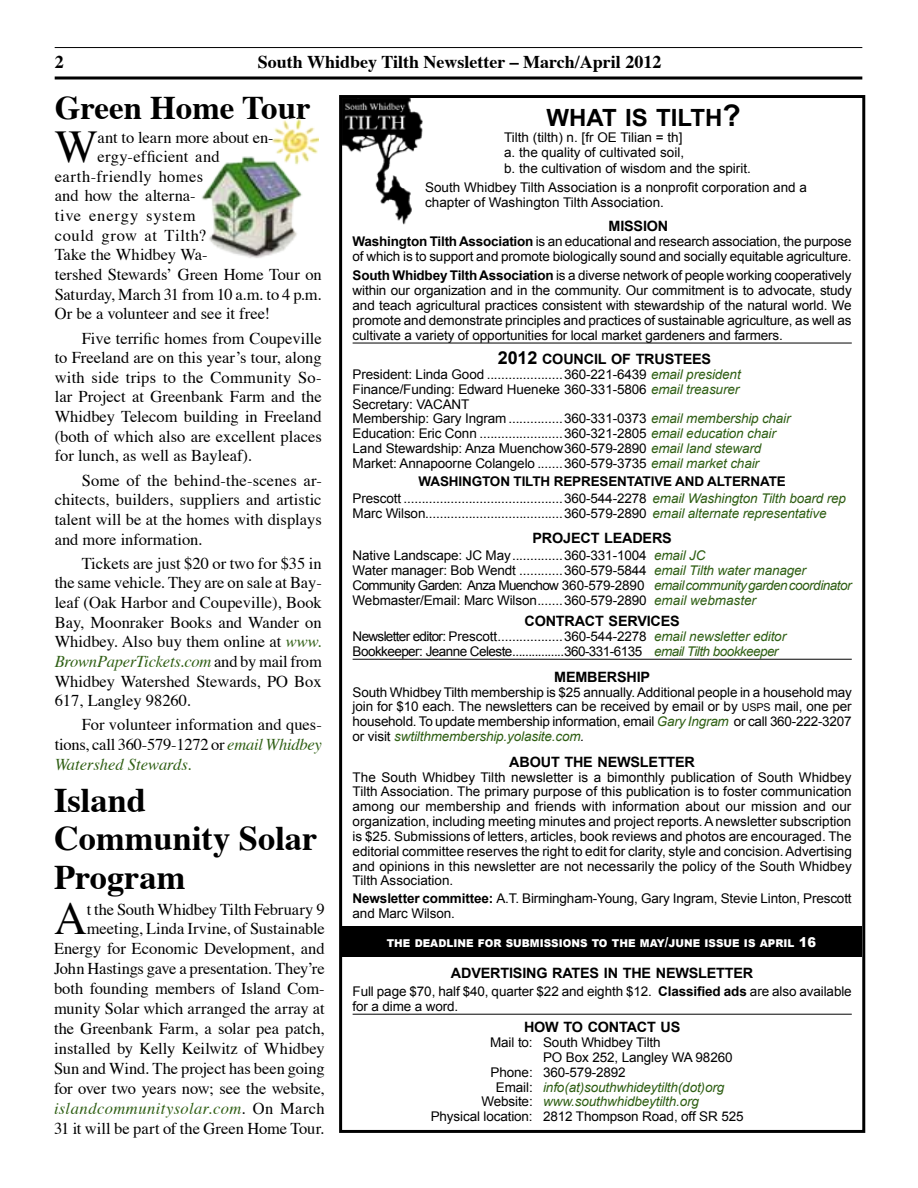
<style>
.page{position:relative;width:918px;height:1188px;background:#fff}
.page>*{position:absolute;margin:0;border:0;box-sizing:border-box;transform-origin:0 0}
.t1{font:45.45px "Times";color:#000}
.t2{font:700 34.5px/38.4px "Times";color:#000}
.t3{font:700 33px "Times";color:#000}
.t4{font:23.7px "Arial Bold MT SC800";color:#000}
.t5{font:700 18px "Times";color:#000}
.t6{font:16.5px/19.6px "Times";color:#000;text-align:justify}
.t7{font:16.5px "Times";letter-spacing:.025em;color:#000}
.t8{font:16.5px "Times";letter-spacing:.04em;color:#000}
.t9{font:16.5px "Times";letter-spacing:.045em;color:#000}
.t10{font:14.25px "Arial Bold MT SC800";letter-spacing:-.015em;color:#000}
.t11{font:13.35px/14.9px "Arial";letter-spacing:-.01em;color:#000}
.t12{font:13.35px/14.9px "Arial";letter-spacing:-.04em;color:#000}
.t13{font:italic 13.35px "Arial";letter-spacing:-.01em;color:#2f5f14}
.t14{font:10.8px "Arial Black SC800";color:#fff;scale:.96 1}
.s1{font-style:italic;color:#2f5f14}
.s2{font-size:29.7px}
.s3{font-weight:700}
.s4{font-size:17.85px}
.s5{font-family:"Arial MT SC800";font-size:10.65px}
.s6{font-style:italic}
.s7{font-size:13.5px}
.s8{font-style:normal;color:#000}
</style>
<div class="page">
<hr style="left:353px;top:343px;width:499px;height:1px;background:#000">
<hr style="left:353px;top:659px;width:499px;height:1px;background:#000">
<hr style="left:353px;top:1014px;width:499px;height:1px;background:#000">
<div style="left:339px;top:95px;width:526px;height:1038px;border:3px solid #000"></div>
<div style="left:341px;top:927px;width:521px;height:30px;background:#000"></div>
<img style="left:341px;top:97px;width:84px;height:128px">
<img style="left:201px;top:118px;width:118px;height:140px">
<hr style="left:55px;top:47px;width:807px;height:1px;background:#000">
<svg style="left:55px;top:76px;width:807px;height:4px;background:#3f3f3f"></svg>
<h3 class="t5" style="left:55px;top:49px;width:10px">2</h3>
<h3 class="t5" style="left:258px;top:49px;width:405px">South Whidbey Tilth Newsletter – March/April 2012</h3>
<h3 class="t3" style="left:55px;top:86px;width:258px">Green Home Tour</h3>
<h1 class="t1" style="left:55px;top:118px;width:44px">W</h1>
<p class="t6" style="left:98px;top:129px;width:178px">ant to learn more about en-</p>
<p class="t6" style="left:98px;top:148px;width:124px">ergy-efficient and</p>
<p class="t7" style="left:55px;top:166px;width:150px">earth-friendly homes</p>
<p class="t6" style="left:55px;top:187px;width:142px">and how the alterna-</p>
<p class="t9" style="left:55px;top:205px;width:143px">tive energy system</p>
<p class="t8" style="left:55px;top:225px;width:153px">could grow at Tilth?</p>
<p class="t6" style="left:55px;top:246px;width:155px">Take the Whidbey Wa-</p>
<p class="t6" style="left:55px;top:266px;width:269px">tershed Stewards’ Green Home Tour on</p>
<p class="t6" style="left:55px;top:285px;width:269px">Saturday, March 31 from 10 a.m. to 4 p.m.</p>
<p class="t6" style="left:55px;top:305px;width:217px">Or be a volunteer and see it free!</p>
<p class="t6" style="left:55px;top:329px;width:269px;text-indent:27px">Five terrific homes from Coupeville to Freeland are on this year’s tour, along with side trips to the Community So&shy;lar Project at Greenbank Farm and the Whidbey Telecom building in Freeland (both of which also are excellent places for lunch, as well as Bayleaf).</p>
<p class="t6" style="left:55px;top:471px;width:269px;text-indent:27px">Some of the behind-the-scenes ar&shy;chitects, builders, suppliers and artistic talent will be at the homes with displays and more information.</p>
<p class="t6" style="left:55px;top:554px;width:269px;text-indent:27px">Tickets are just $20 or two for $35 in the same vehicle. They are on sale at Bay&shy;leaf (Oak Harbor and Coupeville), Book Bay, Moonraker Books and Wander on Whidbey. Also buy them online at <span class="s1">www.<br>BrownPaperTickets.com</span> and by mail from Whidbey Watershed Stewards, PO Box 617, Langley 98260.</p>
<p class="t6" style="left:55px;top:716px;width:269px;text-indent:27px">For volunteer information and ques&shy;tions, call 360-579-1272 or <span class="s1">email Whidbey Watershed Stewards.</span></p>
<h2 class="t2" style="left:54px;top:783px;width:265px">Island<br>Community Solar<br>Program</h2>
<h1 class="t1" style="left:54px;top:890px;width:34px">A</h1>
<p class="t6" style="left:54px;top:900px;width:272px;text-align:right">t the South Whidbey Tilth February 9 meeting, Linda Irvine, of Sustainable Energy for Economic Development, and John Hastings gave a presentation. They’re both founding members of Island Com&shy;munity Solar which arranged the array at the Greenbank Farm, a solar pea patch, installed by Kelly Keilwitz of Whidbey Sun and Wind. The project has been going for over two years now; see the website, <span class="s1">islandcommunitysolar.com</span>. On March 31 it will be part of the Green Home Tour.</p>
<h3 class="t4" style="left:547px;top:102px;width:196px">WHAT IS TILTH<span class="s2">?</span></h3>
<p class="t11" style="left:504px;top:130px;width:248px;line-height:15.6px">Tilth (tilth) n. [fr OE Tilian = th]<br>a. the quality of cultivated soil,<br>b. the cultivation of wisdom and the spirit.</p>
<p class="t11" style="left:425px;top:179px;width:383px;line-height:15.6px">South Whidbey Tilth Association is a nonprofit corporation and a chapter of Washington Tilth Association.</p>
<p class="t10" style="left:609px;top:217px;width:61px">MISSION</p>
<p class="t11" style="left:353px;top:234px;width:501px"><span class="s3">Washington Tilth Association</span> is an educational and research association, the purpose of which is to support and promote biologically sound and socially equitable agriculture.</p>
<p class="t11" style="left:353px;top:268px;width:501px;text-align:justify"><span class="s3">South Whidbey Tilth Association</span> is a diverse network of people working cooperatively within our organization and in the community. Our commitment is to advocate, study and teach agricultural practices consistent with stewardship of the natural world. We promote and demonstrate principles and practices of sustainable agriculture, as well as cultivate a variety of opportunities for local market gardeners and farmers.</p>
<p class="t10" style="left:498px;top:350px;width:215px"><span class="s4">2012</span> COUNCIL OF TRUSTEES</p>
<p class="t11" style="left:353px;top:367px;width:439px">President: Linda Good .....................360-221-6439 <span class="s1">email president </span>Finance/Funding: Edward Hueneke 360-331-5806 <span class="s1">email treasurer </span>Secretary: VACANT<br>Membership: Gary Ingram ...............360-331-0373 <span class="s1">email membership chair </span>Education: Eric Conn .......................360-321-2805 <span class="s1">email education chair </span>Land Stewardship: Anza Muenchow360-579-2890 <span class="s1">email land steward </span>Market: Annapoorne Colangelo .......360-579-3735 <span class="s1">email market chair</span></p>
<p class="t11" style="left:353px;top:472px;width:495px;line-height:17.9px;text-align:center"><span class="s3">WASHINGTON TILTH REPRESENTATIVE AND ALTERNATE<br></span>Prescott ............................................360-544-2278 <span class="s1">email Washington Tilth board rep</span></p>
<p class="t11" style="left:353px;top:506px;width:475px">Marc Wilson......................................360-579-2890 <span class="s1">email alternate representative</span></p>
<p class="t10" style="left:533px;top:528px;width:141px">PROJECT LEADERS</p>
<p class="t11" style="left:353px;top:548px;width:501px">Native Landscape: JC May..............360-331-1004 <span class="s1">email JC<br></span>Water manager: Bob Wendt ............360-579-5844 <span class="s1">email Tilth water manager </span>Community Garden: Anza Muenchow 360-579-2890 <span class="s1">email community garden coordinator </span>Webmaster/Email: Marc Wilson.......360-579-2890 <span class="s1">email webmaster</span></p>
<p class="t10" style="left:524px;top:612px;width:157px">CONTRACT SERVICES</p>
<p class="t12" style="left:353px;top:629px;width:435px">Newsletter editor: Prescott..................360-544-2278 <span class="s1">email newsletter editor<br></span>Bookkeeper: Jeanne Celeste................360-331-6135 <span class="s1">email Tilth bookkeeper</span></p>
<p class="t10" style="left:554px;top:667px;width:97px">MEMBERSHIP</p>
<p class="t11" style="left:353px;top:685px;width:501px;text-align:justify">South Whidbey Tilth membership is $25 annually. Additional people in a household may join for $10 each. The newsletters can be received by email or by <span class="s5">USPS</span> mail, one per household. To update membership information, email <span class="s1">Gary Ingram</span> or call 360-222-3207 or visit <span class="s1">swtilthmembership.yolasite.com</span><span class="s6">.</span></p>
<p class="t10" style="left:509px;top:752px;width:187px">ABOUT THE NEWSLETTER</p>
<p class="t11" style="left:353px;top:770px;width:501px;text-align:justify">The South Whidbey Tilth newsletter is a bimonthly publication of South Whidbey Tilth Association. The primary purpose of this publication is to foster communication among our membership and friends with information about our mission and our organization, including meeting minutes and project reports. A newsletter subscription is $25. Submissions of letters, articles, book reviews and photos are encouraged. The editorial committee reserves the right to edit for clarity, style and concision. Advertising and opinions in this newsletter are not necessarily the policy of the South Whidbey Tilth Association.</p>
<p class="t11" style="left:353px;top:891px;width:501px"><span class="s3">Newsletter committee:</span> A.T. Birmingham-Young, Gary Ingram, Stevie Linton, Prescott and Marc Wilson.</p>
<p class="t14" style="left:387px;top:935px;width:449px">THE DEADLINE FOR SUBMISSIONS TO THE MAY<span class="s7">/</span>JUNE ISSUE IS APRIL <span class="s7">16</span></p>
<p class="t10" style="left:451px;top:964px;width:304px">ADVERTISING RATES IN THE NEWSLETTER</p>
<p class="t11" style="left:353px;top:984px;width:501px">Full page $70, half $40, quarter $22 and eighth $12. <span class="s3">Classified ads</span> are also available for a dime a word.</p>
<p class="t10" style="left:524px;top:1018px;width:158px">HOW TO CONTACT US</p>
<p class="t11" style="left:490px;top:1035px;width:172px">Mail to: South Whidbey Tilth</p>
<p class="t11" style="left:543px;top:1050px;width:191px">PO Box 252, Langley WA 98260</p>
<p class="t11" style="left:491px;top:1065px;width:137px">Phone: 360-579-2892</p>
<p class="t13" style="left:496px;top:1078px;width:230px"><span class="s8">Email:</span> info(at)southwhideytilth(dot)org</p>
<p class="t13" style="left:481px;top:1093px;width:219px"><span class="s8">Website:</span> www.southwhidbeytilth.org</p>
<p class="t11" style="left:431px;top:1109px;width:314px">Physical location: 2812 Thompson Road, off SR 525</p>
</div>
